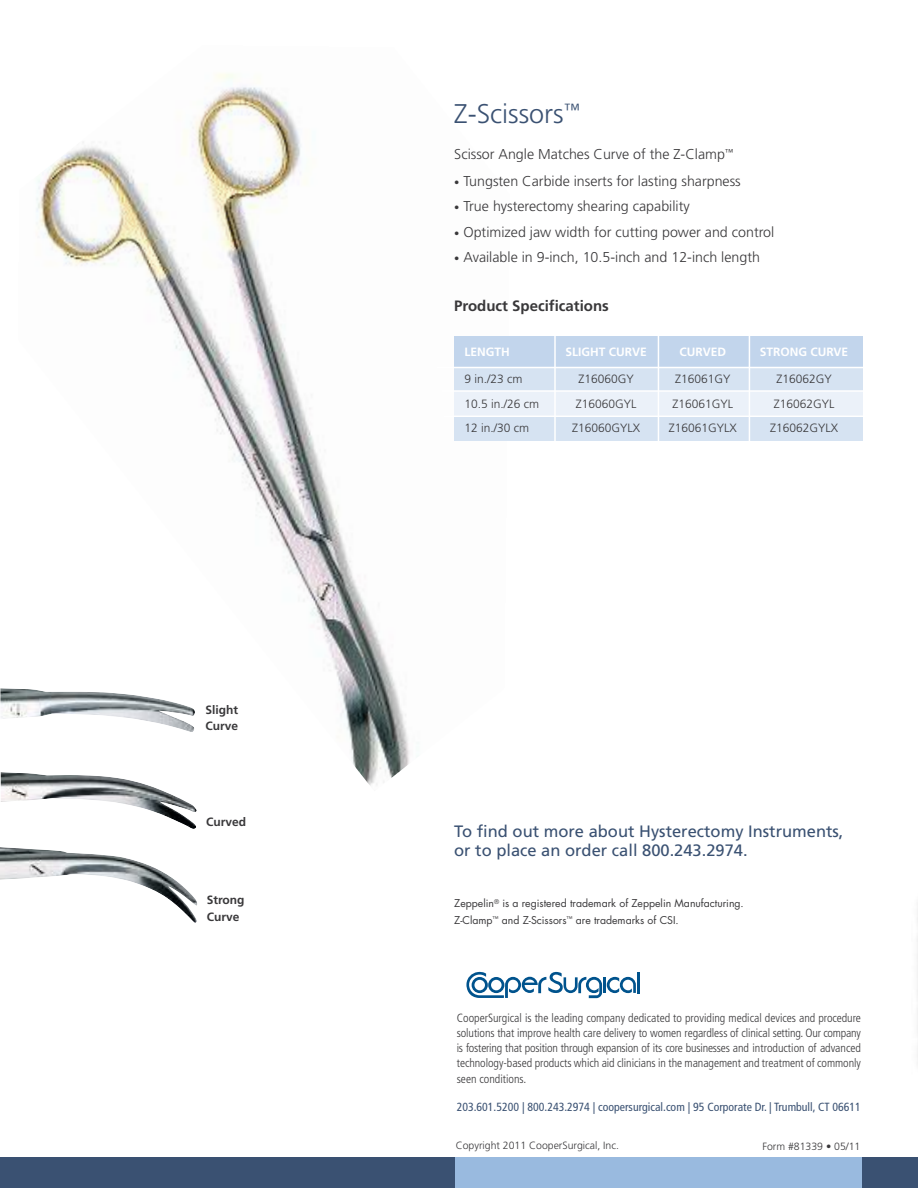
<style>
.page{position:relative;width:918px;height:1188px;background:#fff}
.page>*{position:absolute;margin:0;border:0;box-sizing:border-box;transform-origin:0 0}
.t1{font:300 27px "Frutiger";color:#3a5172}
.t2{font:16.5px/19.8px "Frutiger";color:#3a5172}
.t3{font:700 15px "Frutiger";color:#39383a}
.t4{font:300 14.25px "Frutiger";color:#39383a}
.t5{font:300 12px "Frutiger";color:#39383a}
.t6{font:700 12px "Frutiger";color:#fff}
.t7{font:700 12px/16.5px "Frutiger";color:#39383a}
.t8{font:300 condensed 11.85px/15.1px "Frutiger LT Std";letter-spacing:-.005em;color:#39383a;text-align:justify}
.t9{font:condensed 11.85px "Frutiger LT Std";color:#3a5172}
.t10{font:10.5px/16.5px "Futura Std";color:#39383a}
.t11{font:300 10.5px "Frutiger";color:#39383a}
.s1{font-size:10.5px}
</style>
<div class="page">
<img style="left:36px;top:73px;width:374px;height:713px">
<div style="left:454px;top:368px;width:408px;height:24px;background:#d6e3f2"></div>
<div style="left:454px;top:336px;width:408px;height:32px;background:#c2d5ec"></div>
<hr style="left:637px;top:972px;width:3px;height:21px;background:#00538d">
<svg style="left:466px;top:972px;width:170px;height:26px"></svg>
<img style="left:0;top:688px;width:195px;height:44px">
<img style="left:1px;top:772px;width:196px;height:57px">
<img style="left:0;top:847px;width:197px;height:76px">
<div style="left:0;top:1157px;width:918px;height:31px;background:#3a5172"></div>
<div style="left:455px;top:1157px;width:407px;height:31px;background:#99badf"></div>
<div style="left:454px;top:392px;width:408px;height:24px;background:#ebf1f9"></div>
<div style="left:454px;top:416px;width:408px;height:25px;background:#d6e3f2"></div>
<hr style="left:437px;top:367px;width:452px;height:1px;background:#fff">
<hr style="left:442px;top:390px;width:434px;height:2px;background:#fff">
<hr style="left:444px;top:416px;width:449px;height:1px;background:#fff">
<hr style="left:749px;top:329px;width:1px;height:153px;background:#fff">
<hr style="left:658px;top:323px;width:1px;height:144px;background:#fff">
<hr style="left:554px;top:322px;width:2px;height:147px;background:#fff">
<img style="left:917px;top:909px;width:1px;height:149px">
<p class="t7" style="left:206px;top:702px;width:34px">Slight<br>Curve</p>
<p class="t7" style="left:206px;top:814px;width:42px">Curved</p>
<p class="t7" style="left:207px;top:893px;width:39px">Strong<br>Curve</p>
<h1 class="t1" style="left:454px;top:103px;width:127px">Z-Scissors<sup>™</sup></h1>
<p class="t4" style="left:454px;top:148px;width:281px">Scissor Angle Matches Curve of the Z-Clamp<sup>™</sup></p>
<p class="t4" style="left:454px;top:175px;width:288px"><span class="s1">•</span> Tungsten Carbide inserts for lasting sharpness</p>
<p class="t4" style="left:454px;top:201px;width:237px"><span class="s1">•</span> True hysterectomy shearing capability</p>
<p class="t4" style="left:454px;top:226px;width:322px"><span class="s1">•</span> Optimized jaw width for cutting power and control</p>
<p class="t4" style="left:454px;top:252px;width:307px"><span class="s1">•</span> Available in 9-inch, 10.5-inch and 12-inch length</p>
<p class="t3" style="left:454px;top:299px;width:156px">Product Specifications</p>
<p class="t6" style="left:464px;top:347px;width:47px">LENGTH</p>
<p class="t6" style="left:566px;top:347px;width:83px">SLIGHT CURVE</p>
<p class="t6" style="left:680px;top:347px;width:48px">CURVED</p>
<p class="t6" style="left:760px;top:347px;width:90px">STRONG CURVE</p>
<p class="t5" style="left:464px;top:374px;width:60px">9 in./23 cm</p>
<p class="t5" style="left:579px;top:374px;width:57px">Z16060GY</p>
<p class="t5" style="left:675px;top:374px;width:57px">Z16061GY</p>
<p class="t5" style="left:776px;top:374px;width:57px">Z16062GY</p>
<p class="t5" style="left:464px;top:399px;width:76px">10.5 in./26 cm</p>
<p class="t5" style="left:576px;top:399px;width:62px">Z16060GYL</p>
<p class="t5" style="left:673px;top:399px;width:62px">Z16061GYL</p>
<p class="t5" style="left:774px;top:399px;width:62px">Z16062GYL</p>
<p class="t5" style="left:464px;top:423px;width:66px">12 in./30 cm</p>
<p class="t5" style="left:572px;top:423px;width:70px">Z16060GYLX</p>
<p class="t5" style="left:669px;top:423px;width:70px">Z16061GYLX</p>
<p class="t5" style="left:770px;top:423px;width:70px">Z16062GYLX</p>
<h2 class="t2" style="left:454px;top:822px;width:391px">To find out more about Hysterectomy Instruments, or to place an order call 800.243.2974.</h2>
<p class="t10" style="left:454px;top:896px;width:291px">Zeppelin<sup>®</sup> is a registered trademark of Zeppelin Manufacturing.<br>Z-Clamp<sup>™</sup> and Z-Scissors<sup>™</sup> are trademarks of CSI.</p>
<p class="t8" style="left:457px;top:1011px;width:406px">CooperSurgical is the leading company dedicated to providing medical devices and procedure solutions that improve health care delivery to women regardless of clinical setting. Our company is fostering that position through expansion of its core businesses and introduction of advanced technology-based products which aid clinicians in the management and treatment of commonly seen conditions.</p>
<p class="t9" style="left:457px;top:1103px;width:406px">203.601.5200 | 800.243.2974 | coopersurgical.com | 95 Corporate Dr. | Trumbull, CT 06611</p>
<p class="t11" style="left:456px;top:1141px;width:165px">Copyright 2011 CooperSurgical, Inc.</p>
<p class="t11" style="left:762px;top:1142px;width:100px">Form #81339 • 05/11</p>
</div>
